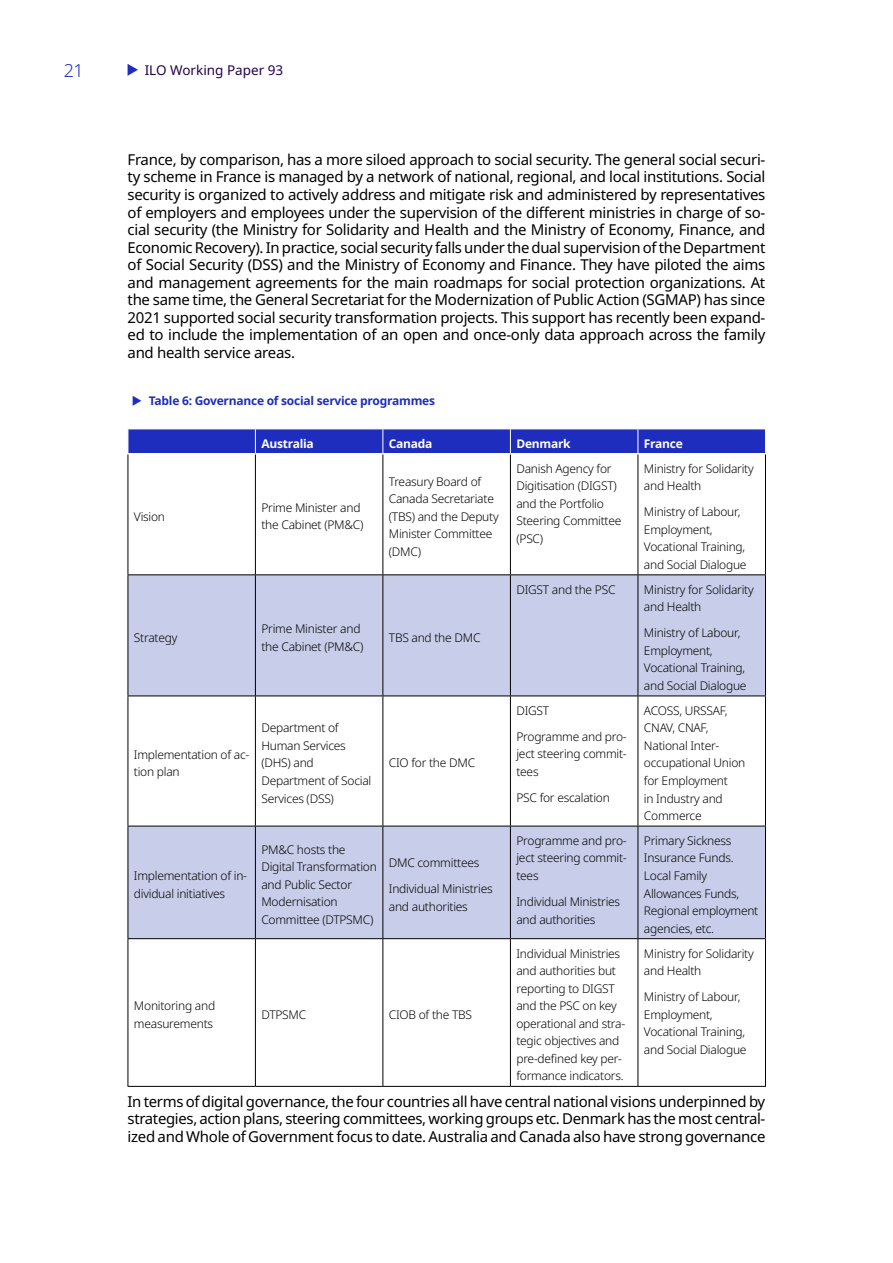
<style>
.page{position:relative;width:893px;height:1263px;background:#fff}
.page>*{position:absolute;margin:0;border:0;box-sizing:border-box;transform-origin:0 0}
.t1{font:300 18px "Noto Sans";color:#1e2dbe}
.B_Body_Space{font:15px/17.5px "Noto Sans";letter-spacing:-.02em;color:#000;text-align:justify}
.t2{font:13.5px "Noto Sans";color:#230050}
.C_Table{font:300 12px/17.5px "Noto Sans";letter-spacing:-.02em;color:#000}
.t3{font:700 12px "Noto Sans";letter-spacing:-.02em;color:#1e2dbe}
.C_Table_Header{font:700 12px "Noto Sans";letter-spacing:-.02em;color:#fff}
</style>
<div class="page">
<svg style="left:128px;top:64px;width:10px;height:12px"></svg>
<svg style="left:129px;top:575px;width:636px;height:363px;fill:#c8ceea"></svg>
<hr style="left:128px;top:454px;width:1px;height:120px;background:#000">
<hr style="left:128px;top:575px;width:1px;height:120px;background:#000">
<hr style="left:128px;top:696px;width:1px;height:130px;background:#000">
<hr style="left:128px;top:826px;width:1px;height:112px;background:#000">
<hr style="left:128px;top:939px;width:1px;height:147px;background:#000">
<svg style="left:128px;top:429px;width:638px;height:25px;background:#2c3ac2"></svg>
<hr style="left:255px;top:454px;width:1px;height:120px;background:#000">
<hr style="left:382px;top:454px;width:1px;height:120px;background:#000">
<hr style="left:510px;top:454px;width:1px;height:120px;background:#000">
<hr style="left:638px;top:454px;width:1px;height:120px;background:#000">
<hr style="left:765px;top:454px;width:1px;height:120px;background:#000">
<hr style="left:128px;top:574px;width:127px;height:1px;background:#000">
<hr style="left:255px;top:574px;width:128px;height:1px;background:#000">
<hr style="left:255px;top:575px;width:1px;height:120px;background:#000">
<hr style="left:383px;top:574px;width:127px;height:1px;background:#000">
<hr style="left:382px;top:575px;width:1px;height:120px;background:#000">
<hr style="left:510px;top:574px;width:128px;height:1px;background:#000">
<hr style="left:510px;top:575px;width:1px;height:120px;background:#000">
<hr style="left:638px;top:574px;width:128px;height:1px;background:#000">
<hr style="left:638px;top:575px;width:1px;height:120px;background:#000">
<hr style="left:765px;top:575px;width:1px;height:120px;background:#000">
<hr style="left:128px;top:695px;width:127px;height:1px;background:#000">
<hr style="left:255px;top:695px;width:128px;height:1px;background:#000">
<hr style="left:255px;top:696px;width:1px;height:130px;background:#000">
<hr style="left:383px;top:695px;width:127px;height:1px;background:#000">
<hr style="left:382px;top:696px;width:1px;height:130px;background:#000">
<hr style="left:510px;top:695px;width:128px;height:1px;background:#000">
<hr style="left:510px;top:696px;width:1px;height:130px;background:#000">
<hr style="left:638px;top:695px;width:128px;height:1px;background:#000">
<hr style="left:638px;top:696px;width:1px;height:130px;background:#000">
<hr style="left:765px;top:696px;width:1px;height:130px;background:#000">
<hr style="left:128px;top:826px;width:127px;height:1px;background:#000">
<hr style="left:255px;top:826px;width:128px;height:1px;background:#000">
<hr style="left:255px;top:826px;width:1px;height:112px;background:#000">
<hr style="left:383px;top:826px;width:127px;height:1px;background:#000">
<hr style="left:382px;top:826px;width:1px;height:112px;background:#000">
<hr style="left:510px;top:826px;width:128px;height:1px;background:#000">
<hr style="left:510px;top:826px;width:1px;height:112px;background:#000">
<hr style="left:638px;top:826px;width:128px;height:1px;background:#000">
<hr style="left:638px;top:826px;width:1px;height:112px;background:#000">
<hr style="left:765px;top:826px;width:1px;height:112px;background:#000">
<hr style="left:128px;top:938px;width:127px;height:1px;background:#000">
<hr style="left:255px;top:938px;width:128px;height:1px;background:#000">
<hr style="left:255px;top:939px;width:1px;height:147px;background:#000">
<hr style="left:383px;top:938px;width:127px;height:1px;background:#000">
<hr style="left:382px;top:939px;width:1px;height:147px;background:#000">
<hr style="left:510px;top:938px;width:128px;height:1px;background:#000">
<hr style="left:510px;top:939px;width:1px;height:147px;background:#000">
<hr style="left:638px;top:938px;width:128px;height:1px;background:#000">
<hr style="left:638px;top:939px;width:1px;height:147px;background:#000">
<hr style="left:765px;top:939px;width:1px;height:147px;background:#000">
<hr style="left:128px;top:1086px;width:127px;height:1px;background:#000">
<hr style="left:255px;top:1086px;width:128px;height:1px;background:#000">
<hr style="left:383px;top:1086px;width:127px;height:1px;background:#000">
<hr style="left:510px;top:1086px;width:128px;height:1px;background:#000">
<hr style="left:638px;top:1086px;width:128px;height:1px;background:#000">
<h1 class="t1" style="left:64px;top:57px;width:21px">21</h1>
<p class="t2" style="left:145px;top:60px;width:140px">ILO Working Paper 93</p>
<p class="B_Body_Space" style="left:128px;top:151px;width:639px">France, by comparison, has a more siloed approach to social security. The general social securi&shy;ty scheme in France is managed by a network of national, regional, and local institutions. Social security is organized to actively address and mitigate risk and administered by representatives of employers and employees under the supervision of the different ministries in charge of so&shy;cial security (the Ministry for Solidarity and Health and the Ministry of Economy, Finance, and Economic Recovery). In practice, social security falls under the dual supervision of the Department of Social Security (DSS) and the Ministry of Economy and Finance. They have piloted the aims and management agreements for the main roadmaps for social protection organizations. At the same time, the General Secretariat for the Modernization of Public Action (SGMAP) has since 2021 supported social security transformation projects. This support has recently been expand&shy;ed to include the implementation of an open and once-only data approach across the family and health service areas.</p>
<p class="t3" style="left:149px;top:392px;width:288px">Table 6: Governance of social service programmes</p>
<p class="C_Table_Header" style="left:261px;top:435px;width:54px">Australia</p>
<p class="C_Table_Header" style="left:389px;top:435px;width:45px">Canada</p>
<p class="C_Table_Header" style="left:516px;top:435px;width:56px">Denmark</p>
<p class="C_Table_Header" style="left:644px;top:435px;width:40px">France</p>
<p class="C_Table" style="left:134px;top:508px;width:33px">Vision</p>
<p class="C_Table" style="left:261px;top:499px;width:104px">Prime Minister and the Cabinet (PM&amp;C)</p>
<p class="C_Table" style="left:389px;top:473px;width:111px">Treasury Board of<br>Canada Secretariate (TBS) and the Deputy<br>Minister Committee (DMC)</p>
<p class="C_Table" style="left:134px;top:629px;width:45px">Strategy</p>
<p class="C_Table" style="left:261px;top:620px;width:104px">Prime Minister and the Cabinet (PM&amp;C)</p>
<p class="C_Table" style="left:389px;top:629px;width:93px">TBS and the DMC</p>
<p class="C_Table" style="left:134px;top:746px;width:117px">Implementation of ac&shy;tion plan</p>
<p class="C_Table" style="left:261px;top:719px;width:111px">Department of<br>Human Services (DHS) and<br>Department of Social<br>Services (DSS)</p>
<p class="C_Table" style="left:389px;top:755px;width:88px">CIO for the DMC</p>
<p class="C_Table" style="left:134px;top:867px;width:115px">Implementation of in&shy;dividual initiatives</p>
<p class="C_Table" style="left:261px;top:841px;width:117px">PM&amp;C hosts the<br>Digital Transformation and Public Sector<br>Modernisation<br>Committee (DTPSMC)</p>
<p class="C_Table" style="left:389px;top:854px;width:92px">DMC committees</p>
<p class="C_Table" style="left:389px;top:880px;width:105px">Individual Ministries and authorities</p>
<p class="C_Table" style="left:516px;top:460px;width:106px">Danish Agency for<br>Digitisation (DIGST) and the Portfolio<br>Steering Committee (PSC)</p>
<p class="C_Table" style="left:644px;top:460px;width:111px">Ministry for Solidarity and Health</p>
<p class="C_Table" style="left:644px;top:503px;width:104px">Ministry of Labour,<br>Employment,<br>Vocational Training, and Social Dialogue</p>
<p class="C_Table" style="left:516px;top:581px;width:101px">DIGST and the PSC</p>
<p class="C_Table" style="left:644px;top:581px;width:111px">Ministry for Solidarity and Health</p>
<p class="C_Table" style="left:644px;top:624px;width:104px">Ministry of Labour,<br>Employment,<br>Vocational Training, and Social Dialogue</p>
<p class="C_Table" style="left:516px;top:702px;width:34px">DIGST</p>
<p class="C_Table" style="left:516px;top:728px;width:112px;text-align:justify">Programme and pro&shy;ject steering commit&shy;tees</p>
<p class="C_Table" style="left:516px;top:789px;width:95px">PSC for escalation</p>
<p class="C_Table" style="left:516px;top:832px;width:112px;text-align:justify">Programme and pro&shy;ject steering commit&shy;tees</p>
<p class="C_Table" style="left:516px;top:893px;width:105px">Individual Ministries and authorities</p>
<p class="C_Table" style="left:644px;top:702px;width:103px">ACOSS, URSSAF,<br>CNAV, CNAF,<br>National Inter&shy;occupational Union for Employment<br>in Industry and<br>Commerce</p>
<p class="C_Table" style="left:644px;top:832px;width:116px">Primary Sickness<br>Insurance Funds.<br>Local Family<br>Allowances Funds,<br>Regional employment agencies, etc.</p>
<p class="C_Table" style="left:516px;top:945px;width:110px">Individual Ministries and authorities but reporting to DIGST and the PSC on key operational and stra&shy;tegic objectives and pre-defined key per&shy;formance indicators.</p>
<p class="C_Table" style="left:644px;top:945px;width:111px">Ministry for Solidarity and Health</p>
<p class="C_Table" style="left:644px;top:988px;width:104px">Ministry of Labour,<br>Employment,<br>Vocational Training, and Social Dialogue</p>
<p class="B_Body_Space" style="left:128px;top:1093px;width:639px">In terms of digital governance, the four countries all have central national visions underpinned by strategies, action plans, steering committees, working groups etc. Denmark has the most central&shy;ized and Whole of Government focus to date. Australia and Canada also have strong governance</p>
<p class="C_Table" style="left:134px;top:997px;width:83px">Monitoring and measurements</p>
<p class="C_Table" style="left:261px;top:1006px;width:46px">DTPSMC</p>
<p class="C_Table" style="left:389px;top:1006px;width:85px">CIOB of the TBS</p>
</div>
